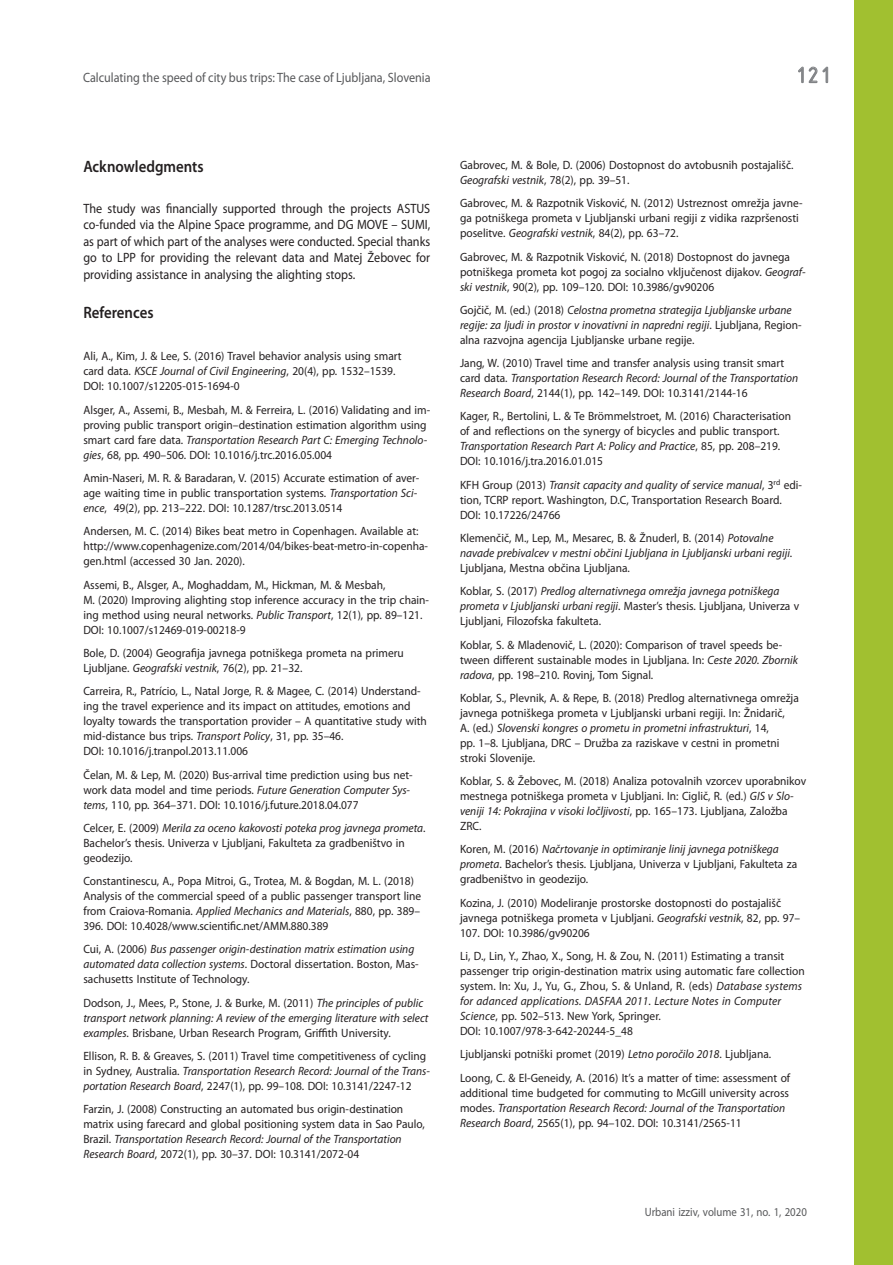
<style>
.page{position:relative;width:893px;height:1265px;background:#fff}
.page>*{position:absolute;margin:0;border:0;box-sizing:border-box;transform-origin:0 0}
.t1{font:24px "ISOCTEUR";color:#808285}
.t2{font:600 16.5px "Myriad Pro";color:#231f20;scale:.9 1}
.t3{font:13.5px/16.5px "Myriad Pro";color:#231f20;text-align:justify;scale:.9 1}
.t4{font:13.5px "Myriad Pro";color:#57585a;scale:.9 1}
.t5{font:12px/15px "Myriad Pro";color:#231f20;scale:.95 1}
.t6{font:italic 12px/15px "Myriad Pro";color:#231f20;scale:.95 1}
.t7{font:12px "Myriad Pro";color:#57585a;scale:.9 1}
.s1{font-style:italic}
.s2{font-style:normal}
</style>
<div class="page">
<svg style="left:798px;top:66px;width:30px;height:17px"></svg>
<div style="left:853px;top:0;width:39px;height:1264px;background:#a1c030"></div>
<p class="t4" style="left:83px;top:70px;width:387px">Calculating the speed of city bus trips: The case of Ljubljana, Slovenia</p>
<h1 class="t1" style="left:792px;top:59px;width:43px">121</h1>
<h2 class="t2" style="left:83px;top:156px;width:135px">Acknowledgments</h2>
<p class="t3" style="left:83px;top:200px;width:387px">The study was financially supported through the projects ASTUS co-funded via the Alpine Space programme, and DG MOVE – SUMI, as part of which part of the analyses were conducted. Special thanks go to LPP for providing the relevant data and Matej Žebovec for providing assistance in analysing the alighting stops.</p>
<h2 class="t2" style="left:83px;top:301px;width:79px">References</h2>
<p class="t5" style="left:83px;top:349px;width:336px">Ali, A., Kim, J. &amp; Lee, S. (2016) Travel behavior analysis using smart card data. <span class="s1">KSCE Journal of Civil Engineering</span>, 20(4), pp. 1532–1539.<br>DOI: 10.1007/s12205-015-1694-0</p>
<p class="t5" style="left:83px;top:402px;width:366px">Alsger, A., Assemi, B., Mesbah, M. &amp; Ferreira, L. (2016) Validating and im&shy;proving public transport origin–destination estimation algorithm using smart card fare data. <span class="s1">Transportation Research Part C: Emerging Technolo&shy;gies</span>, 68, pp. 490–506. DOI: 10.1016/j.trc.2016.05.004</p>
<p class="t5" style="left:83px;top:470px;width:355px">Amin-Naseri, M. R. &amp; Baradaran, V. (2015) Accurate estimation of aver&shy;age waiting time in public transportation systems. <span class="s1">Transportation Sci&shy;ence</span>, 49(2), pp. 213–222. DOI: 10.1287/trsc.2013.0514</p>
<p class="t5" style="left:83px;top:524px;width:364px">Andersen, M. C. (2014) Bikes beat metro in Copenhagen. Available at: http://www.copenhagenize.com/2014/04/bikes-beat-metro-in-copenha&shy;gen.html (accessed 30 Jan. 2020).</p>
<p class="t5" style="left:83px;top:577px;width:365px">Assemi, B., Alsger, A., Moghaddam, M., Hickman, M. &amp; Mesbah,<br>M. (2020) Improving alighting stop inference accuracy in the trip chain&shy;ing method using neural networks. <span class="s1">Public Transport</span>, 12(1), pp. 89–121.<br>DOI: 10.1007/s12469-019-00218-9</p>
<p class="t5" style="left:83px;top:645px;width:338px">Bole, D. (2004) Geografija javnega potniškega prometa na primeru<br>Ljubljane. <span class="s1">Geografski vestnik</span>, 76(2), pp. 21–32.</p>
<p class="t5" style="left:83px;top:683px;width:363px">Carreira, R., Patrício, L., Natal Jorge, R. &amp; Magee, C. (2014) Understand&shy;ing the travel experience and its impact on attitudes, emotions and loyalty towards the transportation provider – A quantitative study with mid-distance bus trips. <span class="s1">Transport Policy</span>, 31, pp. 35–46.<br>DOI: 10.1016/j.tranpol.2013.11.006</p>
<p class="t5" style="left:83px;top:767px;width:348px">Čelan, M. &amp; Lep, M. (2020) Bus-arrival time prediction using bus net&shy;work data model and time periods. <span class="s1">Future Generation Computer Sys&shy;tems</span>, 110, pp. 364–371. DOI: 10.1016/j.future.2018.04.077</p>
<p class="t5" style="left:83px;top:820px;width:361px">Celcer, E. (2009) <span class="s1">Merila za oceno kakovosti poteka prog javnega prometa</span>.<br>Bachelor’s thesis. Univerza v Ljubljani, Fakulteta za gradbeništvo in geodezijo.</p>
<p class="t5" style="left:83px;top:873px;width:357px">Constantinescu, A., Popa Mitroi, G., Trotea, M. &amp; Bogdan, M. L. (2018)<br>Analysis of the commercial speed of a public passenger transport line from Craiova-Romania. <span class="s1">Applied Mechanics and Materials</span>, 880, pp. 389– 396. DOI: 10.4028/www.scientific.net/AMM.880.389</p>
<p class="t6" style="left:83px;top:941px;width:354px"><span class="s2">Cui, A. (2006)</span> Bus passenger origin-destination matrix estimation using automated data collection systems<span class="s2">. Doctoral dissertation. Boston, Mas&shy;sachusetts Institute of Technology.</span></p>
<p class="t6" style="left:83px;top:995px;width:364px"><span class="s2">Dodson, J., Mees, P., Stone, J. &amp; Burke, M. (2011)</span> The principles of public transport network planning: A review of the emerging literature with select examples<span class="s2">. Brisbane, Urban Research Program, Griffith University.</span></p>
<p class="t5" style="left:83px;top:1048px;width:366px">Ellison, R. B. &amp; Greaves, S. (2011) Travel time competitiveness of cycling in Sydney, Australia. <span class="s1">Transportation Research Record: Journal of the Trans&shy;portation Research Board</span>, 2247(1), pp. 99–108. DOI: 10.3141/2247-12</p>
<p class="t5" style="left:83px;top:1101px;width:361px">Farzin, J. (2008) Constructing an automated bus origin-destination matrix using farecard and global positioning system data in Sao Paulo, Brazil. <span class="s1">Transportation Research Record: Journal of the Transportation Research Board</span>, 2072(1), pp. 30–37. DOI: 10.3141/2072-04</p>
<p class="t5" style="left:460px;top:158px;width:352px">Gabrovec, M. &amp; Bole, D. (2006) Dostopnost do avtobusnih postajališč.<br><span class="s1">Geografski vestnik</span>, 78(2), pp. 39–51.</p>
<p class="t5" style="left:460px;top:196px;width:362px">Gabrovec, M. &amp; Razpotnik Visković, N. (2012) Ustreznost omrežja javne&shy;ga potniškega prometa v Ljubljanski urbani regiji z vidika razpršenosti poselitve. <span class="s1">Geografski vestnik</span>, 84(2), pp. 63–72.</p>
<p class="t5" style="left:460px;top:249px;width:365px">Gabrovec, M. &amp; Razpotnik Visković, N. (2018) Dostopnost do javnega potniškega prometa kot pogoj za socialno vključenost dijakov. <span class="s1">Geograf&shy;ski vestnik</span>, 90(2), pp. 109–120. DOI: 10.3986/gv90206</p>
<p class="t6" style="left:460px;top:302px;width:361px"><span class="s2">Gojčič, M. (ed.) (2018)</span> Celostna prometna strategija Ljubljanske urbane regije: za ljudi in prostor v inovativni in napredni regiji<span class="s2">. Ljubljana, Region&shy;alna razvojna agencija Ljubljanske urbane regije.</span></p>
<p class="t5" style="left:460px;top:356px;width:357px">Jang, W. (2010) Travel time and transfer analysis using transit smart card data. <span class="s1">Transportation Research Record: Journal of the Transportation<br>Research Board</span>, 2144(1), pp. 142–149. DOI: 10.3141/2144-16</p>
<p class="t5" style="left:460px;top:409px;width:350px">Kager, R., Bertolini, L. &amp; Te Brömmelstroet, M. (2016) Characterisation of and reflections on the synergy of bicycles and public transport.<br><span class="s1">Transportation Research Part A: Policy and Practice</span>, 85, pp. 208–219.<br>DOI: 10.1016/j.tra.2016.01.015</p>
<p class="t5" style="left:460px;top:477px;width:361px">KFH Group (2013) <span class="s1">Transit capacity and quality of service manual</span>, 3<sup>rd</sup> edi&shy;tion, TCRP report. Washington, D.C, Transportation Research Board.<br>DOI: 10.17226/24766</p>
<p class="t5" style="left:460px;top:530px;width:351px">Klemenčič, M., Lep, M., Mesarec, B. &amp; Žnuderl, B. (2014) <span class="s1">Potovalne navade prebivalcev v mestni občini Ljubljana in Ljubljanski urbani regiji</span>.<br>Ljubljana, Mestna občina Ljubljana.</p>
<p class="t5" style="left:460px;top:584px;width:358px">Koblar, S. (2017) <span class="s1">Predlog alternativnega omrežja javnega potniškega prometa v Ljubljanski urbani regiji</span>. Master’s thesis. Ljubljana, Univerza v<br>Ljubljani, Filozofska fakulteta.</p>
<p class="t5" style="left:460px;top:637px;width:357px">Koblar, S. &amp; Mladenovič, L. (2020): Comparison of travel speeds be&shy;tween different sustainable modes in Ljubljana. In: <span class="s1">Ceste 2020. Zbornik radova</span>, pp. 198–210. Rovinj, Tom Signal.</p>
<p class="t5" style="left:460px;top:690px;width:358px">Koblar, S., Plevnik, A. &amp; Repe, B. (2018) Predlog alternativnega omrežja javnega potniškega prometa v Ljubljanski urbani regiji. In: Žnidarič,<br>A. (ed.) <span class="s1">Slovenski kongres o prometu in prometni infrastrukturi</span>, 14,<br>pp. 1–8. Ljubljana, DRC – Družba za raziskave v cestni in prometni stroki Slovenije.</p>
<p class="t5" style="left:460px;top:773px;width:366px">Koblar, S. &amp; Žebovec, M. (2018) Analiza potovalnih vzorcev uporabnikov mestnega potniškega prometa v Ljubljani. In: Ciglič, R. (ed.) <span class="s1">GIS v Slo&shy;veniji 14: Pokrajina v visoki ločljivosti</span>, pp. 165–173. Ljubljana, Založba ZRC.</p>
<p class="t5" style="left:460px;top:842px;width:356px">Koren, M. (2016) <span class="s1">Načrtovanje in optimiranje linij javnega potniškega prometa</span>. Bachelor’s thesis. Ljubljana, Univerza v Ljubljani, Fakulteta za gradbeništvo in geodezijo.</p>
<p class="t5" style="left:460px;top:895px;width:359px">Kozina, J. (2010) Modeliranje prostorske dostopnosti do postajališč javnega potniškega prometa v Ljubljani. <span class="s1">Geografski vestnik</span>, 82, pp. 97–<br>107. DOI: 10.3986/gv90206</p>
<p class="t5" style="left:460px;top:948px;width:364px">Li, D., Lin, Y., Zhao, X., Song, H. &amp; Zou, N. (2011) Estimating a transit passenger trip origin-destination matrix using automatic fare collection system. In: Xu, J., Yu, G., Zhou, S. &amp; Unland, R. (eds) <span class="s1">Database systems for adanced applications. DASFAA 2011. Lecture Notes in Computer Science</span>, pp. 502–513. New York, Springer.<br>DOI: 10.1007/978-3-642-20244-5_48</p>
<p class="t5" style="left:460px;top:1042px;width:349px;line-height:23.2px">Ljubljanski potniški promet (2019) <span class="s1">Letno poročilo 2018</span>. Ljubljana.<br>Loong, C. &amp; El-Geneidy, A. (2016) It’s a matter of time: assessment of</p>
<p class="t5" style="left:460px;top:1085px;width:348px">additional time budgeted for commuting to McGill university across modes. <span class="s1">Transportation Research Record: Journal of the Transportation<br>Research Board</span>, 2565(1), pp. 94–102. DOI: 10.3141/2565-11</p>
<p class="t7" style="left:644px;top:1204px;width:182px">Urbani izziv, volume 31, no. 1, 2020</p>
</div>
